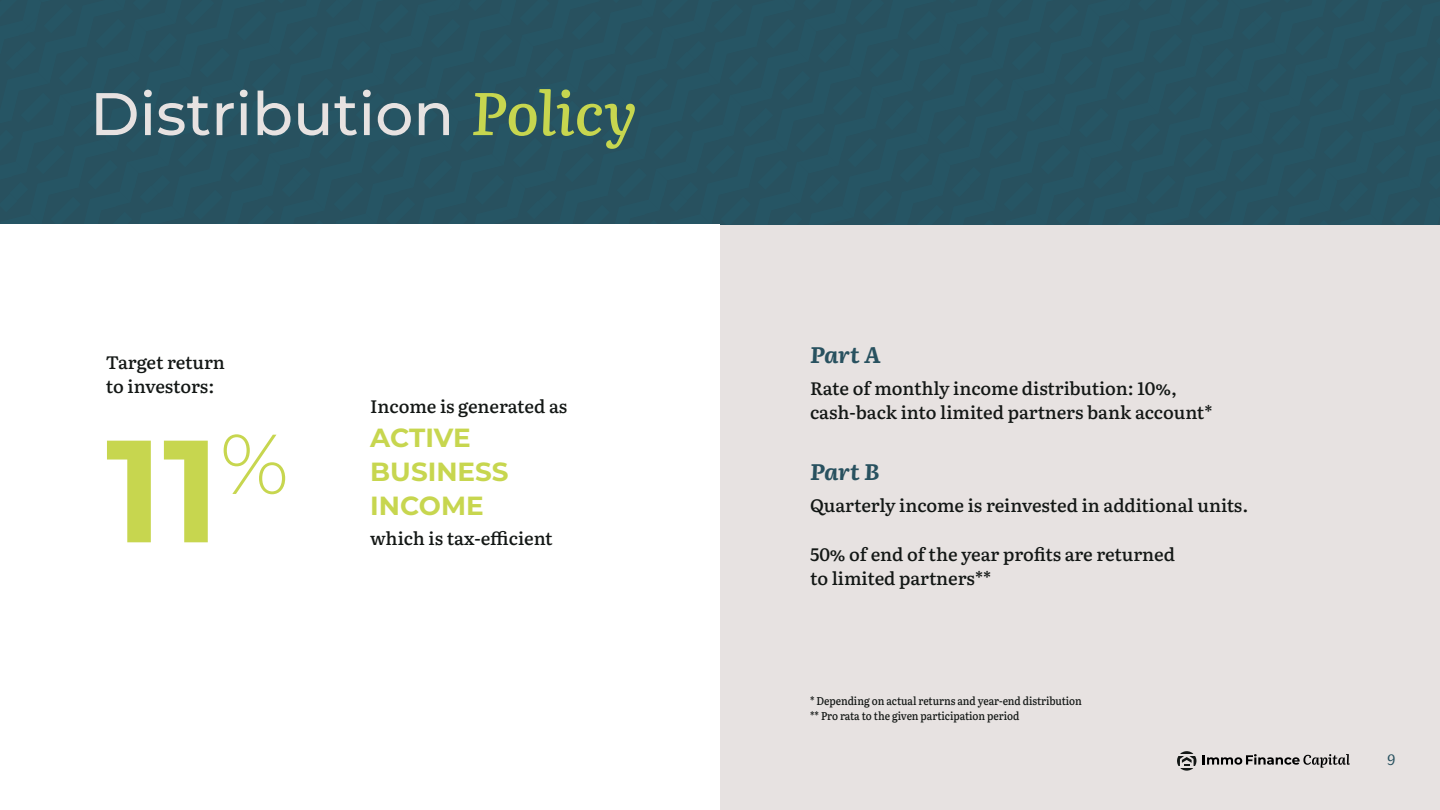
<style>
.page{position:relative;width:1440px;height:810px;background:#e7e2e1}
.page>*{position:absolute;margin:0;border:0;box-sizing:border-box;transform-origin:0 0}
.t1{font:700 145.27px "Montserrat";color:#c7d64f}
.t2{font:300 84.68px "Montserrat";color:#c7d64f}
.t3{font:100 60px "Montserrat";color:#e7e2e1}
.t4{font:700 26.25px/33.8px "Montserrat";color:#c7d64f}
.t5{font:italic 700 22.5px "Literata";letter-spacing:-.005em;color:#28515f}
.t6{font:500 18px/24px "Literata";letter-spacing:-.005em;color:#131715}
.t7{font:italic 15px "Literata";color:#28515f}
.t8{font:500 11.25px/15px "Literata";letter-spacing:-.005em;color:#131715;scale:.89 1}
.s1{font-family:"Literata";font-weight:500;font-style:italic;color:#c7d64f}
</style>
<div class="page">
<svg style="left:1177px;top:751px;width:19px;height:20px"></svg>
<svg style="left:1182px;top:757px;width:10px;height:9px"></svg>
<div style="left:0;top:0;width:1440px;height:224px;background:#27515f"></div>
<div style="left:0;top:224px;width:720px;height:586px;background:#fff"></div>
<svg style="left:1203px;top:754px;width:147px;height:14px"></svg>
<h3 class="t3" style="left:90px;top:74px;width:549px">Distribution <span class="s1">Policy</span></h3>
<p class="t6" style="left:106px;top:349px;width:121px">Target return to investors:</p>
<h1 class="t1" style="left:106px;top:386px;width:115px">11</h1>
<h2 class="t2" style="left:220px;top:406px;width:71px">%</h2>
<p class="t6" style="left:370px;top:393px;width:199px">Income is generated as</p>
<h3 class="t4" style="left:370px;top:419px;width:140px">ACTIVE<br>BUSINESS<br>INCOME</h3>
<p class="t6" style="left:370px;top:525px;width:184px">which is tax-efficient</p>
<p class="t5" style="left:810px;top:337px;width:72px">Part A</p>
<p class="t6" style="left:810px;top:375px;width:404px">Rate of monthly income distribution: 10%, cash-back into limited partners bank account*</p>
<p class="t5" style="left:810px;top:454px;width:71px">Part B</p>
<p class="t6" style="left:810px;top:492px;width:440px">Quarterly income is reinvested in additional units.</p>
<p class="t6" style="left:810px;top:541px;width:367px">50% of end of the year profits are returned to limited partners**</p>
<p class="t8" style="left:810px;top:693px;width:307px">* Depending on actual returns and year-end distribution ** Pro rata to the given participation period</p>
<p class="t7" style="left:1387px;top:748px;width:9px">9</p>
</div>
